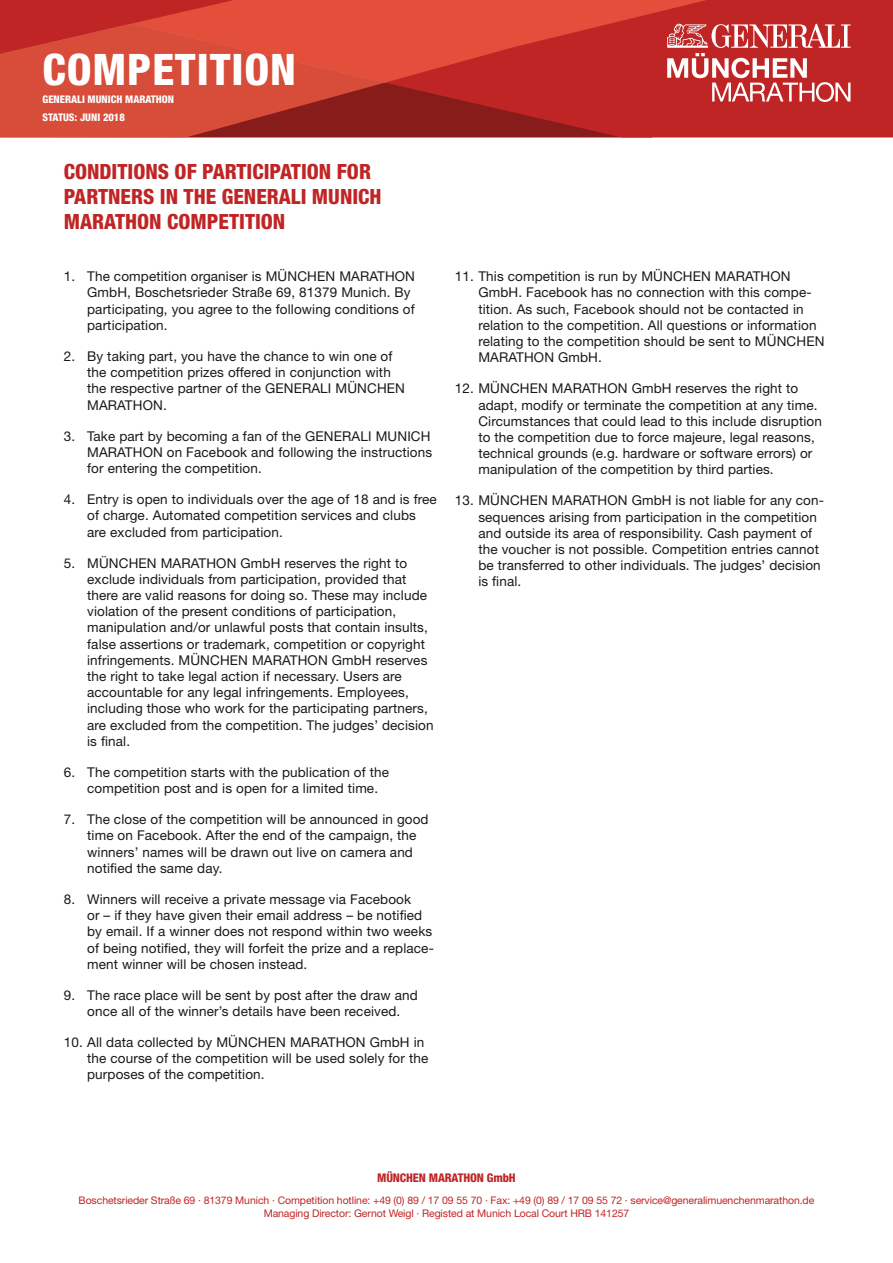
<style>
.page{position:relative;width:893px;height:1263px;background:#fff}
.page>*{position:absolute;margin:0;border:0;box-sizing:border-box;transform-origin:0 0}
.t1{font:800 condensed 43.5px "Helvetica Neue LT Pro";letter-spacing:.02em;color:#fff}
.t2{font:800 condensed 21px/25.2px "Helvetica Neue LT Pro";color:#c02526}
.t3{font:13.5px/16.2px "Helvetica Neue LT Pro";letter-spacing:.01em;color:#1a1918}
.t4{font:800 condensed 12px "Helvetica Neue LT Pro";letter-spacing:-.01em;color:#c02526}
.t5{font:10.5px/13.5px "Helvetica Neue LT Pro";letter-spacing:-.01em;color:#c02526;text-align:center}
.t6{font:800 condensed 10.5px/18px "Helvetica Neue LT Pro";color:#fff}
</style>
<div class="page">
<div style="left:713px;top:0;width:180px;height:137px;background:#c02526"></div>
<svg style="left:0;top:0;width:713px;height:137px;background:#c93b2f"></svg>
<svg style="left:0;top:0;width:234px;height:54px;background:#ce392f"></svg>
<svg style="left:667px;top:24px;width:183px;height:78px"></svg>
<h1 class="t1" style="left:43px;top:43px;width:255px">COMPETITION</h1>
<p class="t6" style="left:43px;top:90px;width:133px">GENERALI MUNICH MARATHON<br>STATUS: JUNI 2018</p>
<h2 class="t2" style="left:64px;top:158px;width:319px">CONDITIONS OF PARTICIPATION FOR<br>PARTNERS IN THE GENERALI MUNICH<br>MARATHON COMPETITION</h2>
<p class="t3" style="left:87px;top:268px;width:329px;text-indent:-23px">1. The competition organiser is MÜNCHEN MARATHON GmbH, Boschetsrieder Straße 69, 81379 Munich. By participating, you agree to the following conditions of participation.</p>
<p class="t3" style="left:87px;top:348px;width:319px;text-indent:-23px">2. By taking part, you have the chance to win one of the competition prizes offered in conjunction with the respective partner of the GENERALI MÜNCHEN MARATHON.</p>
<p class="t3" style="left:87px;top:427px;width:347px;text-indent:-23px">3. Take part by becoming a fan of the GENERALI MUNICH<br>MARATHON on Facebook and following the instructions for entering the competition.</p>
<p class="t3" style="left:87px;top:491px;width:351px;text-indent:-23px">4. Entry is open to individuals over the age of 18 and is free of charge. Automated competition services and clubs are excluded from participation.</p>
<p class="t3" style="left:87px;top:554px;width:348px;text-indent:-23px">5. MÜNCHEN MARATHON GmbH reserves the right to exclude individuals from participation, provided that there are valid reasons for doing so. These may include violation of the present conditions of participation, manipulation and/or unlawful posts that contain insults, false assertions or trademark, competition or copyright infringements. MÜNCHEN MARATHON GmbH reserves the right to take legal action if necessary. Users are accountable for any legal infringements. Employees, including those who work for the participating partners, are excluded from the competition. The judges’ decision is final.</p>
<p class="t3" style="left:87px;top:764px;width:303px;text-indent:-23px">6. The competition starts with the publication of the competition post and is open for a limited time.</p>
<p class="t3" style="left:87px;top:811px;width:343px;text-indent:-23px">7. The close of the competition will be announced in good time on Facebook. After the end of the campaign, the winners’ names will be drawn out live on camera and notified the same day.</p>
<p class="t3" style="left:87px;top:891px;width:348px;text-indent:-23px">8. Winners will receive a private message via Facebook<br>or – if they have given their email address – be notified by email. If a winner does not respond within two weeks of being notified, they will forfeit the prize and a replace&shy;ment winner will be chosen instead.</p>
<p class="t3" style="left:64px;top:986px;width:356px;text-align:center">9. The race place will be sent by post after the draw and once all of the winner’s details have been received.</p>
<p class="t3" style="left:87px;top:1034px;width:343px;text-indent:-23px">10. All data collected by MÜNCHEN MARATHON GmbH in the course of the competition will be used solely for the purposes of the competition.</p>
<p class="t3" style="left:478px;top:268px;width:348px;text-indent:-23px">11. This competition is run by MÜNCHEN MARATHON GmbH. Facebook has no connection with this compe&shy;tition. As such, Facebook should not be contacted in relation to the competition. All questions or information relating to the competition should be sent to MÜNCHEN MARATHON GmbH.</p>
<p class="t3" style="left:478px;top:380px;width:345px;text-indent:-23px">12. MÜNCHEN MARATHON GmbH reserves the right to adapt, modify or terminate the competition at any time.<br>Circumstances that could lead to this include disruption to the competition due to force majeure, legal reasons, technical grounds (e.g. hardware or software errors) or manipulation of the competition by third parties.</p>
<p class="t3" style="left:478px;top:492px;width:347px;text-indent:-23px">13. MÜNCHEN MARATHON GmbH is not liable for any con&shy;sequences arising from participation in the competition and outside its area of responsibility. Cash payment of the voucher is not possible. Competition entries cannot be transferred to other individuals. The judges’ decision is final.</p>
<p class="t4" style="left:377px;top:1170px;width:140px">MÜNCHEN MARATHON GmbH</p>
<p class="t5" style="left:79px;top:1193px;width:737px">Boschetsrieder Straße 69 · 81379 Munich · Competition hotline: +49 (0) 89 / 17 09 55 70 · Fax: +49 (0) 89 / 17 09 55 72 · service@generalimuenchenmarathon.de<br>Managing Director: Gernot Weigl · Registed at Munich Local Court HRB 141257</p>
</div>
